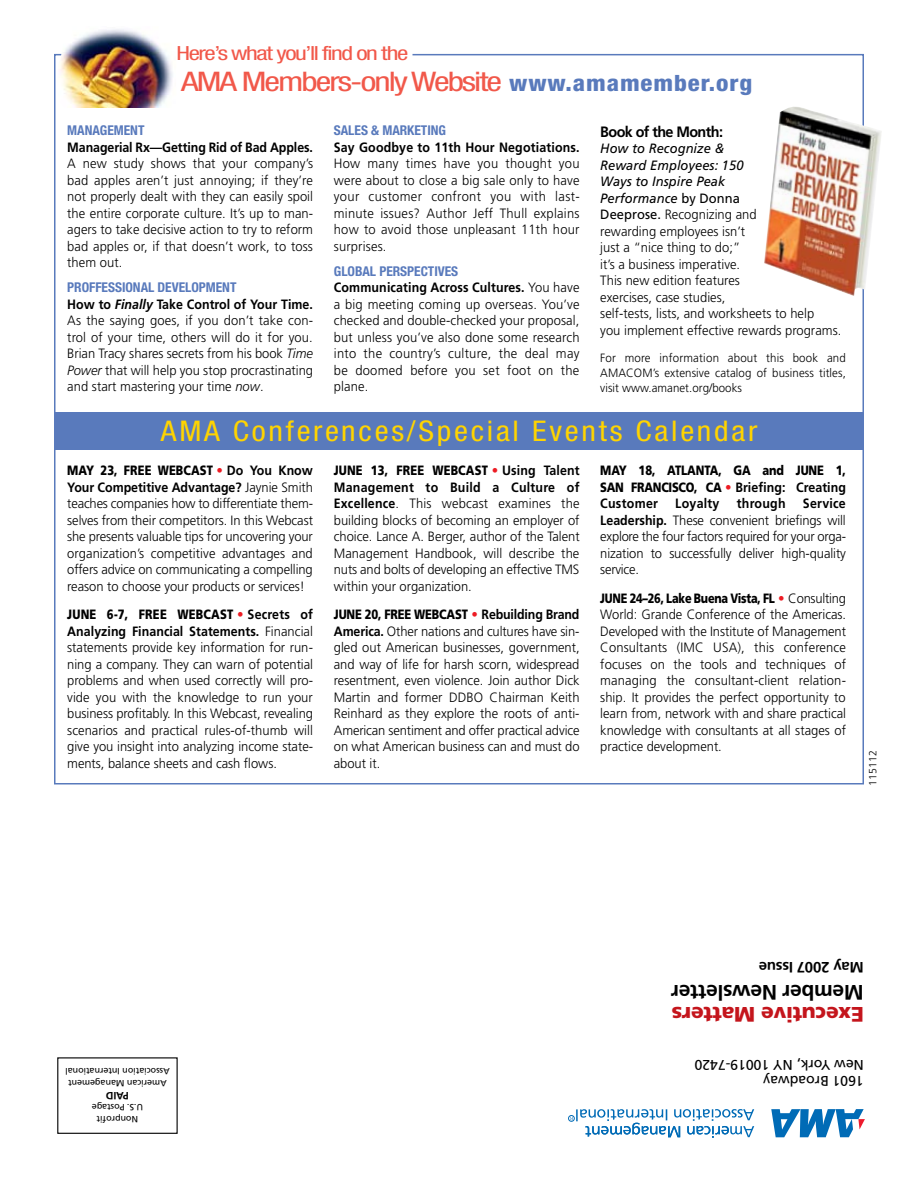
<style>
.page{position:relative;width:918px;height:1188px;background:#fff}
.page>*{position:absolute;margin:0;border:0;box-sizing:border-box;transform-origin:0 0}
.t1{font:condensed 28.5px "Helvetica Neue";letter-spacing:.09em;color:#ffd400;scale:1.1 1}
.t2{font:condensed 27px "Helvetica Neue";letter-spacing:-.055em;color:#f1584a;scale:1.3 1}
.t3{font:900 21px "Frutiger";letter-spacing:-.015em;color:#c4151c}
.t4{font:700 21px "Frutiger";letter-spacing:-.015em;color:#000}
.t5{font:condensed 19.5px "Helvetica Neue";letter-spacing:-.055em;color:#f1584a;scale:1.3 1}
.t6{font:700 15px "Frutiger";letter-spacing:-.04em;color:#000;scale:.96 1}
.t7{font:700 15px "Frutiger";letter-spacing:-.015em;color:#000}
.t8{font:14.1px/16.5px "Frutiger";letter-spacing:-.005em;color:#000}
.t9{font:300 13.5px/16.5px "Frutiger";letter-spacing:.005em;color:#000;text-align:justify;scale:.96 1}
.t10{font:700 condensed 13.5px "Helvetica Neue";color:#597abc}
.t11{font:900 13.5px/16.5px "Frutiger";letter-spacing:-.01em;color:#000;text-align:justify;scale:.83 1}
.t12{font:700 13.5px "Frutiger";letter-spacing:.015em;color:#000;scale:.92 1}
.t13{font:700 13.5px "Frutiger";letter-spacing:-.005em;color:#000;scale:.92 1}
.t14{font:300 12px/15px "Frutiger";letter-spacing:.01em;color:#000;text-align:justify;scale:.96 1}
.t15{font:300 10.5px "Frutiger";letter-spacing:-.005em;color:#000}
.t16{font:700 10.5px "Frutiger";color:#000}
.t17{font:9px/12px "Frutiger";letter-spacing:-.005em;color:#000;text-align:center}
.s1{font-weight:800;font-size:22.5px;color:#597abc}
.s2{font-weight:700}
.s3{font-weight:700;font-style:italic}
.s4{font-style:italic}
.s5{font-weight:400;font-style:italic}
.s6{font-weight:400}
.s7{font-weight:900}
.s8{color:#ed1c24}
.s9{font-weight:300;color:#ed1c24}
</style>
<div class="page">
<img style="left:56px;top:29px;width:117px;height:79px">
<div style="left:54px;top:412px;width:810px;height:38px;background:#597abc"></div>
<img style="left:764px;top:106px;width:118px;height:190px">
<svg style="left:771px;top:1109px;width:94px;height:28px"></svg>
<svg style="left:570px;top:1109px;width:184px;height:29px"></svg>
<div style="left:568px;top:1115px;width:7px;height:7px;border:1px solid #006bb6;border-radius:50%"></div>
<div style="left:57px;top:1057px;width:121px;height:77px;border:1px solid #000"></div>
<h3 class="t5" style="left:177px;top:42px;width:180px">Here’s what you’ll find on the</h3>
<h2 class="t2" style="left:181px;top:66px;width:441px">AMA Members-only Website <span class="s1">www.amamember.org</span></h2>
<p class="t10" style="left:67px;top:122px;width:79px">MANAGEMENT</p>
<p class="t13" style="left:67px;top:139px;width:269px">Managerial Rx—Getting Rid of Bad Apples.</p>
<p class="t9" style="left:67px;top:155px;width:258px">A new study shows that your company’s bad apples aren’t just annoying; if they’re not properly dealt with they can easily spoil the entire corporate culture. It’s up to man&shy;agers to take decisive action to try to reform bad apples or, if that doesn’t work, to toss them out.</p>
<p class="t10" style="left:67px;top:279px;width:171px">PROFFESSIONAL DEVELOPMENT</p>
<p class="t9" style="left:67px;top:296px;width:258px"><span class="s2">How to</span> <span class="s3">Finally</span> <span class="s2">Take Control of Your Time.<br></span>As the saying goes, if you don’t take con&shy;trol of your time, others will do it for you.<br>Brian Tracy shares secrets from his book <span class="s4">Time Power</span> that will help you stop procrastinating and start mastering your time <span class="s4">now</span>.</p>
<p class="t10" style="left:334px;top:122px;width:114px">SALES &amp; MARKETING</p>
<p class="t12" style="left:334px;top:139px;width:269px">Say Goodbye to 11th Hour Negotiations.</p>
<p class="t9" style="left:334px;top:155px;width:258px">How many times have you thought you were about to close a big sale only to have your customer confront you with last&shy;minute issues? Author Jeff Thull explains how to avoid those unpleasant 11th hour surprises.</p>
<p class="t10" style="left:334px;top:263px;width:125px">GLOBAL PERSPECTIVES</p>
<p class="t9" style="left:334px;top:279px;width:258px"><span class="s2">Communicating Across Cultures.</span> You have a big meeting coming up overseas. You’ve checked and double-checked your proposal, but unless you’ve also done some research into the country’s culture, the deal may be doomed before you set foot on the plane.</p>
<p class="t6" style="left:600px;top:123px;width:129px">Book of the Month:</p>
<p class="t9" style="left:600px;top:140px;width:253px;text-align:left"><span class="s5">How to Recognize &amp;<br>Reward Employees: 150<br>Ways to Inspire Peak<br>Performance</span> <span class="s6">by Donna<br>Deeprose.</span> Recognizing and<br>rewarding employees isn’t<br>just a “nice thing to do;”<br>it’s a business imperative.<br>This new edition features<br>exercises, case studies,<br>self-tests, lists, and worksheets to help<br>you implement effective rewards programs.</p>
<p class="t14" style="left:600px;top:350px;width:257px">For more information about this book and AMACOM’s extensive catalog of business titles, visit www.amanet.org/books</p>
<h1 class="t1" style="left:161px;top:414px;width:544px">AMA Conferences/Special Events Calendar</h1>
<p class="t9" style="left:67px;top:462px;width:257px"><span class="s7">MAY 23, FREE WEBCAST</span> <span class="s8">•</span> <span class="s2">Do You Know Your Competitive Advantage?</span> Jaynie Smith teaches companies how to differentiate them&shy;selves from their competitors. In this Webcast she presents valuable tips for uncovering your organization’s competitive advantages and offers advice on communicating a compelling reason to choose your products or services!</p>
<p class="t9" style="left:67px;top:606px;width:258px"><span class="s7">JUNE 6-7, FREE WEBCAST</span> <span class="s8">•</span> <span class="s2">Secrets of Analyzing Financial Statements.</span> Financial statements provide key information for run&shy;ning a company. They can warn of potential problems and when used correctly will pro&shy;vide you with the knowledge to run your business profitably. In this Webcast, revealing scenarios and practical rules-of-thumb will give you insight into analyzing income state&shy;ments, balance sheets and cash flows.</p>
<p class="t9" style="left:334px;top:462px;width:258px"><span class="s7">JUNE 13, FREE WEBCAST</span> <span class="s8">•</span> <span class="s2">Using Talent Management to Build a Culture of Excellence</span>. This webcast examines the building blocks of becoming an employer of choice. Lance A. Berger, author of the Talent Management Handbook, will describe the nuts and bolts of developing an effective TMS within your organization.</p>
<p class="t9" style="left:334px;top:606px;width:258px"><span class="s7">JUNE 20, FREE WEBCAST</span> <span class="s8">•</span> <span class="s2">Rebuilding Brand America.</span> Other nations and cultures have sin&shy;gled out American businesses, government, and way of life for harsh scorn, widespread resentment, even violence. Join author Dick Martin and former DDBO Chairman Keith Reinhard as they explore the roots of anti-American sentiment and offer practical advice on what American business can and must do about it.</p>
<p class="t11" style="left:600px;top:462px;width:298px">MAY 18, ATLANTA, GA and JUNE 1, SAN FRANCISCO, CA <span class="s9">•</span> <span class="s2">Briefing: Creating Customer</span></p>
<p class="t12" style="left:675px;top:496px;width:50px">Loyalty</p>
<p class="t12" style="left:737px;top:496px;width:55px">through</p>
<p class="t9" style="left:600px;top:495px;width:257px;text-indent:203px"><span class="s2">Service Leadership.</span> These convenient briefings will explore the four factors required for your orga&shy;nization to successfully deliver high-quality service.</p>
<p class="t9" style="left:600px;top:590px;width:258px"><span class="s7">JUNE 24–26, Lake Buena Vista, FL</span> <span class="s8">•</span> Consulting World: Grande Conference of the Americas.<br>Developed with the Institute of Management Consultants (IMC USA), this conference focuses on the tools and techniques of managing the consultant-client relation&shy;ship. It provides the perfect opportunity to learn from, network with and share practical knowledge with consultants at all stages of practice development.</p>
<p class="t15" style="left:867px;top:786px;width:36px;rotate:-90deg">115112</p>
<p class="t7" style="left:864px;top:976px;width:106px;rotate:-180deg">May 2007 Issue</p>
<h3 class="t4" style="left:864px;top:1004px;width:194px;rotate:-180deg">Member Newsletter</h3>
<p class="t17" style="left:170px;top:1089px;width:106px;rotate:-180deg">American Management<br>Association International</p>
<p class="t16" style="left:129px;top:1102px;width:25px;rotate:-180deg">PAID</p>
<p class="t17" style="left:143px;top:1125px;width:53px;rotate:-180deg">Nonprofit<br>U.S. Postage</p>
<h3 class="t3" style="left:864px;top:1027px;width:194px;rotate:-180deg">Executive Matters</h3>
<p class="t8" style="left:864px;top:1090px;width:171px;rotate:-180deg">1601 Broadway<br>New York, NY 10019-7420</p>
</div>
